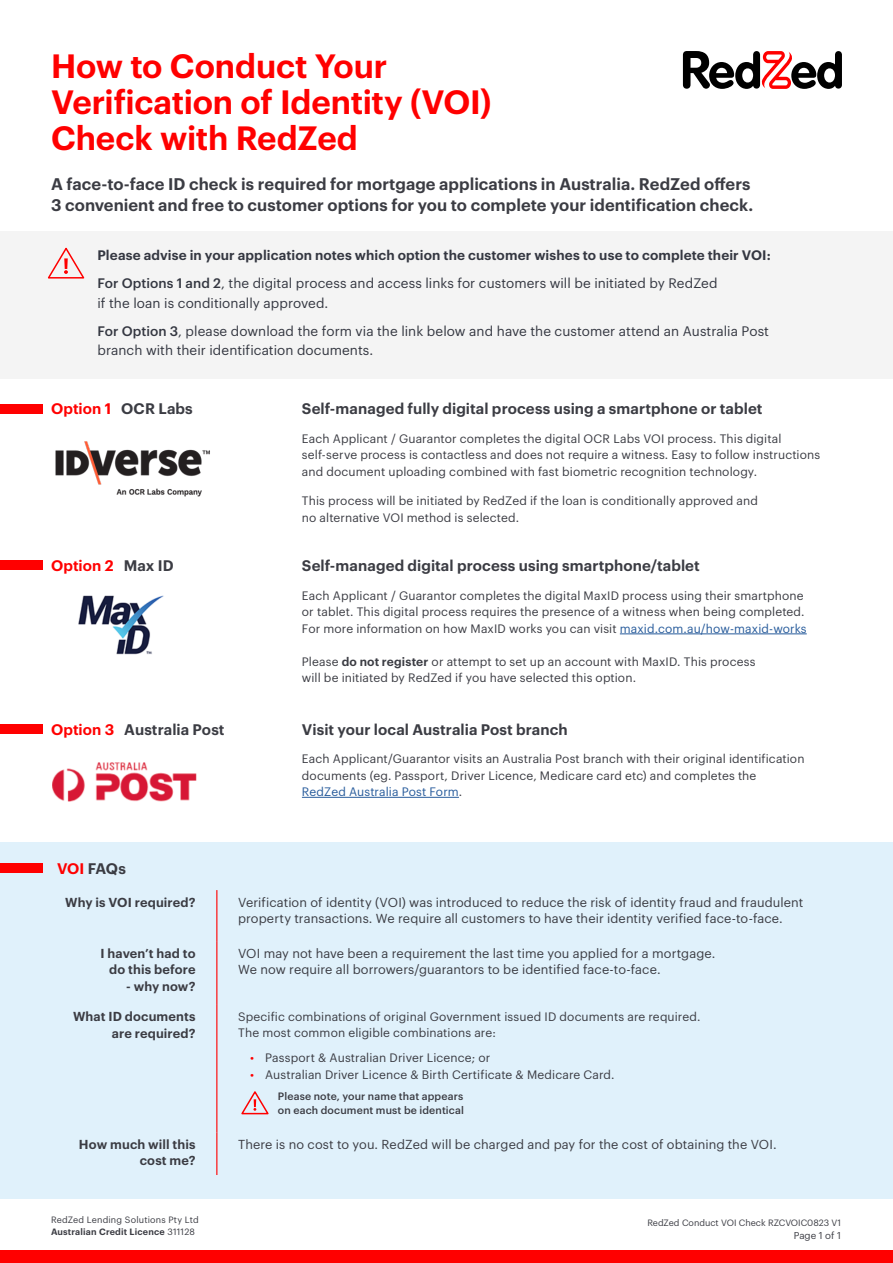
<style>
.page{position:relative;width:893px;height:1263px;background:#fff}
.page>*{position:absolute;margin:0;border:0;box-sizing:border-box;transform-origin:0 0}
.t1{font:600 33px/36px "Graphik";letter-spacing:-.005em;color:#f00}
.t2{font:600 16.5px/21px "Graphik";color:#3b3c43}
.t3{font:600 15px "Graphik";letter-spacing:.005em;color:#3b3c43}
.t4{font:600 15px "Graphik";letter-spacing:.005em;color:#f00}
.t5{font:600 13.5px/28px "Graphik";letter-spacing:.01em;color:#343741}
.t6{font:13.5px/28px "Graphik";letter-spacing:.005em;color:#343741}
.t7{font:12.75px/16.5px "Graphik";letter-spacing:.01em;color:#3b3c43}
.t8{font:600 12.75px/16.5px "Graphik";letter-spacing:.01em;color:#3b3c43;text-align:right}
.t9{font:12px/16.5px "Graphik";letter-spacing:.01em;color:#3b3c43}
.t10{font:500 10.5px/13.5px "Graphik";letter-spacing:.015em;color:#3b3c43}
.t11{font:9.75px "Graphik";color:#3b3c43}
.t12{font:9px/12.8px "Graphik";letter-spacing:.02em;color:#3b3c43}
.t13{font:9px "Graphik";color:#3b3c43}
.s1{font-weight:500}
.s2{font-weight:400}
.s3{color:#3b3c43}
.s4{color:#275b9b}
.s5{font-weight:600}
.s6{color:#f00}
</style>
<div class="page">
<div style="left:0;top:1250px;width:893px;height:13px;background:#f00"></div>
<svg style="left:683px;top:51px;width:159px;height:38px"></svg>
<div style="left:0;top:231px;width:893px;height:147px;background:#f4f4f4"></div>
<div style="left:0;top:842px;width:893px;height:356px;background:#e0f1fb"></div>
<div style="left:0;top:863px;width:43px;height:10px;background:#f00"></div>
<img style="left:55px;top:441px;width:155px;height:56px">
<img style="left:78px;top:595px;width:86px;height:60px">
<hr style="left:620px;top:633px;width:187px;height:1px;background:#275b9b">
<img style="left:52px;top:762px;width:145px;height:40px">
<hr style="left:302px;top:797px;width:157px;height:1px;background:#275b9b">
<hr style="left:216px;top:890px;width:1px;height:51px;background:#f00">
<hr style="left:216px;top:941px;width:1px;height:64px;background:#f00">
<hr style="left:216px;top:1005px;width:1px;height:127px;background:#f00">
<hr style="left:216px;top:1132px;width:1px;height:43px;background:#f00">
<div style="left:0;top:404px;width:43px;height:10px;background:#f00"></div>
<div style="left:0;top:560px;width:43px;height:10px;background:#f00"></div>
<div style="left:0;top:724px;width:43px;height:9px;background:#f00"></div>
<svg style="left:241px;top:1091px;width:28px;height:24px"></svg>
<svg style="left:48px;top:247px;width:37px;height:32px"></svg>
<h1 class="t1" style="left:51px;top:45px;width:442px">How to Conduct Your<br>Verification of Identity (VOI)<br>Check with RedZed</h1>
<h2 class="t2" style="left:51px;top:172px;width:704px">A face-to-face ID check is required for mortgage applications in Australia. RedZed offers<br>3 convenient and free to customer options for you to complete your identification check.</h2>
<p class="t5" style="left:98px;top:240px;width:675px">Please advise in your application notes which option the customer wishes to use to complete their VOI:<br><span class="s1">For Options 1 and 2</span><span class="s2">, the digital process and access links for customers will be initiated by RedZed</span></p>
<p class="t6" style="left:98px;top:288px;width:673px">if the loan is conditionally approved.<br><span class="s1">For Option 3</span>, please download the form via the link below and have the customer attend an Australia Post</p>
<p class="t6" style="left:98px;top:335px;width:277px">branch with their identification documents.</p>
<p class="t4" style="left:51px;top:397px;width:143px">Option 1 <span class="s3">OCR Labs</span></p>
<p class="t3" style="left:302px;top:397px;width:462px">Self-managed fully digital process using a smartphone or tablet</p>
<p class="t9" style="left:302px;top:429px;width:520px">Each Applicant / Guarantor completes the digital OCR Labs VOI process. This digital self-serve process is contactless and does not require a witness. Easy to follow instructions and document uploading combined with fast biometric recognition technology.</p>
<p class="t9" style="left:302px;top:492px;width:458px">This process will be initiated by RedZed if the loan is conditionally approved and no alternative VOI method is selected.</p>
<p class="t4" style="left:51px;top:554px;width:124px">Option 2 <span class="s3">Max ID</span></p>
<p class="t3" style="left:302px;top:554px;width:399px">Self-managed digital process using smartphone/tablet</p>
<p class="t9" style="left:302px;top:586px;width:506px">Each Applicant / Guarantor completes the digital MaxID process using their smartphone or tablet. This digital process requires the presence of a witness when being completed.<br>For more information on how MaxID works you can visit <span class="s4">maxid.com.au/how-maxid-works</span></p>
<p class="t9" style="left:302px;top:652px;width:455px">Please <span class="s5">do not register</span> or attempt to set up an account with MaxID. This process will be initiated by RedZed if you have selected this option.</p>
<p class="t3" style="left:51px;top:718px;width:175px"><span class="s6">Option 3</span> Australia Post</p>
<p class="t3" style="left:302px;top:718px;width:267px">Visit your local Australia Post branch</p>
<p class="t9" style="left:302px;top:749px;width:504px">Each Applicant/Guarantor visits an Australia Post branch with their original identification documents (eg. Passport, Driver Licence, Medicare card etc) and completes the<br><span class="s4">RedZed Australia Post Form</span>.</p>
<p class="t3" style="left:57px;top:857px;width:70px"><span class="s6">VOI</span> FAQs</p>
<p class="t8" style="left:65px;top:892px;width:132px">Why is VOI required?</p>
<p class="t7" style="left:238px;top:892px;width:567px">Verification of identity (VOI) was introduced to reduce the risk of identity fraud and fraudulent property transactions. We require all customers to have their identity verified face-to-face.</p>
<p class="t8" style="left:101px;top:944px;width:96px">I haven’t had to do this before</p>
<p class="t8" style="left:126px;top:977px;width:71px">- why now?</p>
<p class="t7" style="left:238px;top:943px;width:479px">VOI may not have been a requirement the last time you applied for a mortgage.<br>We now require all borrowers/guarantors to be identified face-to-face.</p>
<p class="t8" style="left:73px;top:1007px;width:124px">What ID documents are required?</p>
<p class="t9" style="left:238px;top:1007px;width:464px">Specific combinations of original Government issued ID documents are required.<br>The most common eligible combinations are:</p>
<p class="t9" style="left:250px;top:1049px;width:242px"><span class="s6">•</span> Passport &amp; Australian Driver Licence; or</p>
<p class="t9" style="left:250px;top:1065px;width:366px"><span class="s6">•</span> Australian Driver Licence &amp; Birth Certificate &amp; Medicare Card.</p>
<p class="t10" style="left:278px;top:1088px;width:188px">Please note, your name that appears on each document must be identical</p>
<p class="t8" style="left:79px;top:1135px;width:118px">How much will this cost me?</p>
<p class="t7" style="left:238px;top:1135px;width:540px">There is no cost to you. RedZed will be charged and pay for the cost of obtaining the VOI.</p>
<p class="t12" style="left:51px;top:1212px;width:149px">RedZed Lending Solutions Pty Ltd<br><span class="s5">Australian Credit Licence</span> 311128</p>
<p class="t13" style="left:647px;top:1216px;width:195px">RedZed Conduct VOI Check RZCVOIC0823 V1</p>
<p class="t11" style="left:794px;top:1228px;width:49px">Page 1 of 1</p>
</div>
